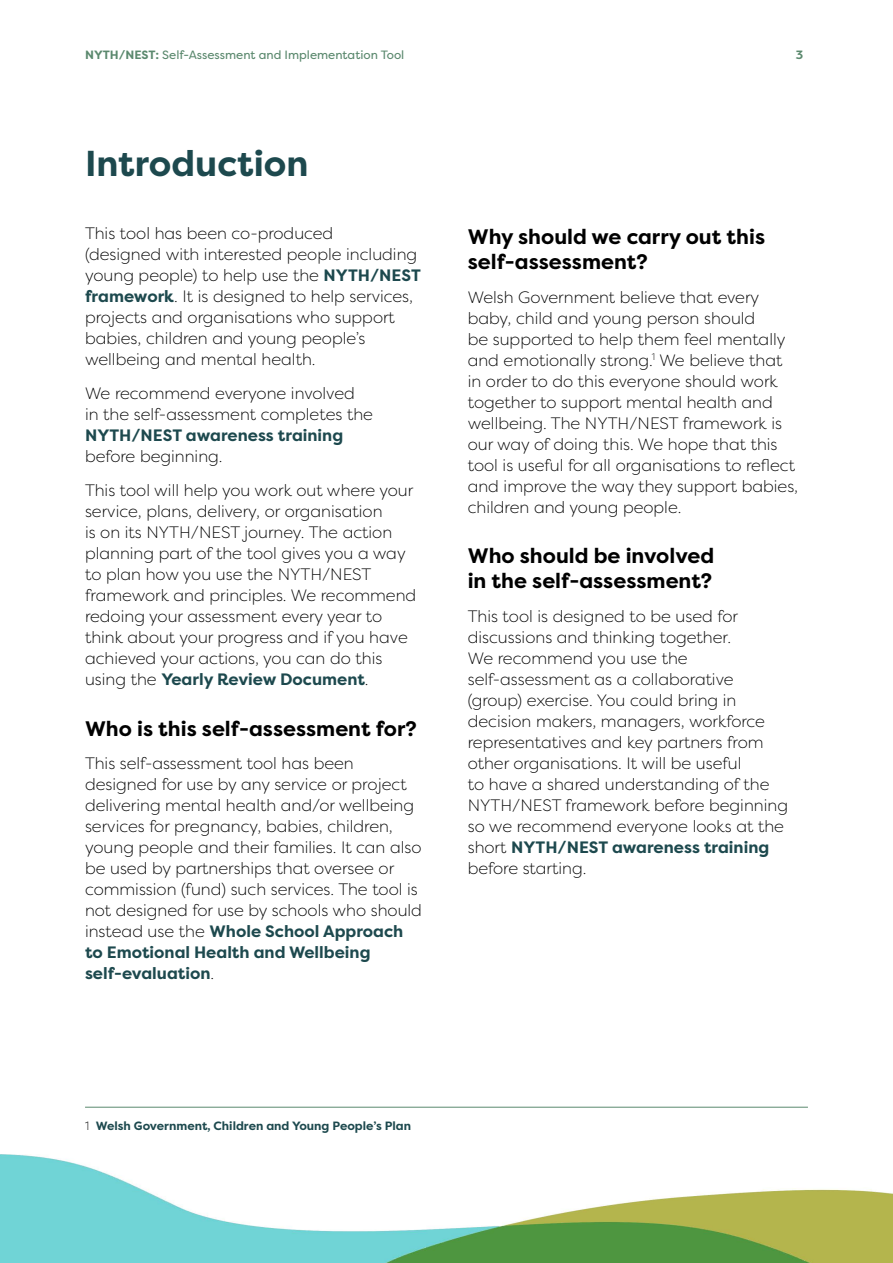
<style>
.page{position:relative;width:893px;height:1263px;background:#fff}
.page>*{position:absolute;margin:0;border:0;box-sizing:border-box;transform-origin:0 0}
.H1_Headings{font:700 36px "Filson Pro";color:#1d494e}
.H2_headings{font:700 21px/25.2px "Filson Pro";color:#000}
.Body_Text{font:300 16.5px/21px "Filson Pro";color:#000}
.t1{font:12px "Filson Pro";color:#5b896e}
.footnotes{font:700 12px "Filson Pro";color:#1d494e}
.t2{font:700 12px "Filson Pro";color:#5b896e}
.s1{font-weight:700}
.s2{font-weight:700;color:#1d494e}
.s3{font-weight:300;color:#000}
</style>
<div class="page">
<hr style="left:85px;top:1107px;width:723px;height:1px;background:#5b896e">
<img style="left:0;top:1154px;width:893px;height:109px">
<p class="t1" style="left:85px;top:46px;width:321px"><span class="s1">NYTH/NEST:</span> Self-Assessment and Implementation Tool</p>
<p class="t2" style="left:796px;top:48px;width:9px">3</p>
<h1 class="H1_Headings" style="left:85px;top:141px;width:225px">Introduction</h1>
<p class="Body_Text" style="left:85px;top:223px;width:337px">This tool has been co-produced<br>(designed with interested people including young people) to help use the <span class="s2">NYTH/NEST framework</span>. It is designed to help services, projects and organisations who support babies, children and young people’s wellbeing and mental health.</p>
<p class="Body_Text" style="left:85px;top:382px;width:289px">We recommend everyone involved<br>in the self-assessment completes the<br><span class="s2">NYTH/NEST awareness training </span>before beginning.</p>
<p class="Body_Text" style="left:85px;top:479px;width:333px">This tool will help you work out where your service, plans, delivery, or organisation<br>is on its NYTH/NEST journey. The action planning part of the tool gives you a way to plan how you use the NYTH/NEST framework and principles. We recommend redoing your assessment every year to think about your progress and if you have achieved your actions, you can do this using the <span class="s2">Yearly Review Document</span>.</p>
<p class="H2_headings" style="left:85px;top:716px;width:333px">Who is this self-assessment for?</p>
<p class="Body_Text" style="left:85px;top:753px;width:338px">This self-assessment tool has been designed for use by any service or project delivering mental health and/or wellbeing services for pregnancy, babies, children, young people and their families. It can also be used by partnerships that oversee or commission (fund) such services. The tool is not designed for use by schools who should instead use the <span class="s2">Whole School Approach to Emotional Health and Wellbeing self‑evaluation</span>.</p>
<p class="H2_headings" style="left:468px;top:224px;width:299px">Why should we carry out this self-assessment?</p>
<p class="Body_Text" style="left:468px;top:286px;width:332px">Welsh Government believe that every baby, child and young person should<br>be supported to help them feel mentally and emotionally strong.<sup>1</sup> We believe that in order to do this everyone should work together to support mental health and wellbeing. The NYTH/NEST framework is our way of doing this. We hope that this tool is useful for all organisations to reflect and improve the way they support babies, children and young people.</p>
<p class="H2_headings" style="left:468px;top:544px;width:248px">Who should be involved in the self-assessment?</p>
<p class="Body_Text" style="left:468px;top:606px;width:322px">This tool is designed to be used for discussions and thinking together.<br>We recommend you use the self‑assessment as a collaborative (group) exercise. You could bring in decision makers, managers, workforce representatives and key partners from other organisations. It will be useful<br>to have a shared understanding of the NYTH/NEST framework before beginning so we recommend everyone looks at the short <span class="s2">NYTH/NEST awareness training </span>before starting.</p>
<p class="footnotes" style="left:85px;top:1118px;width:328px"><span class="s3">1</span> Welsh Government, Children and Young People’s Plan</p>
</div>
